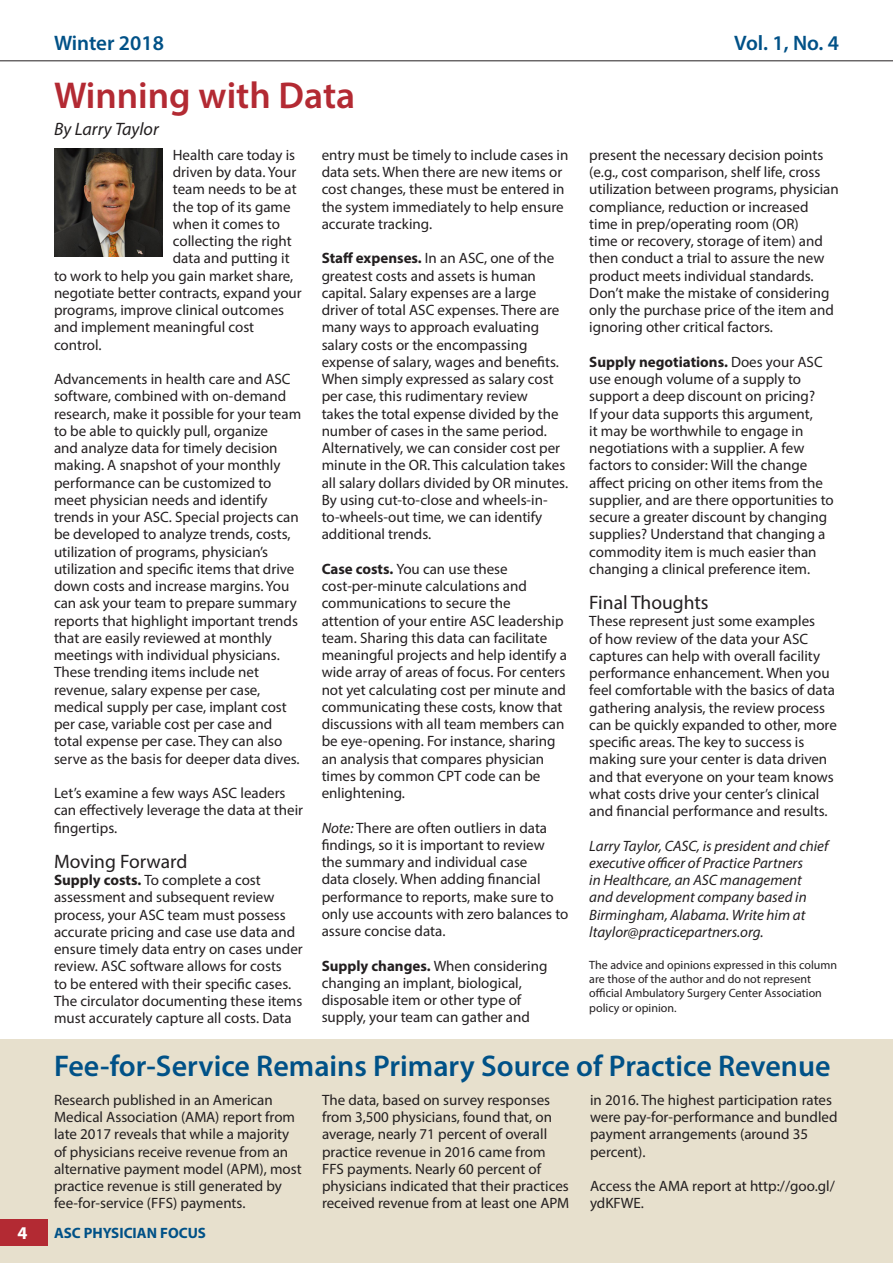
<style>
.page{position:relative;width:893px;height:1263px;background:#fff}
.page>*{position:absolute;margin:0;border:0;box-sizing:border-box;transform-origin:0 0}
.Head_1{font:600 37.5px "Myriad Pro";color:#b32a33}
.Head_2_reverse{font:600 30px "Myriad Pro";color:#005187}
.Subheading{font:600 21px "Myriad Pro";color:#005187}
.Head_2{font:19.5px "Myriad Pro";color:#231f20}
.Byline{font:italic 18px "Myriad Pro";color:#231f20}
.t1{font:700 18px "Myriad Pro";color:#fff}
.Body{font:15px/17.2px "Myriad Pro";color:#231f20}
.Body-2{font:italic 15px/17.2px "Myriad Pro";color:#231f20}
.t2{font:700 15px "Myriad Pro";color:#005187}
.Body-3{font:12px/14.4px "Myriad Pro";color:#231f20}
.s1{font-weight:700}
.s2{font-style:italic}
</style>
<div class="page">
<svg style="left:0;top:60px;width:893px;height:1px"></svg>
<div style="left:0;top:1040px;width:893px;height:223px;background:#e7e0cd"></div>
<div style="left:0;top:1219px;width:47px;height:26px;background:#b32a33"></div>
<img style="left:54px;top:149px;width:108px;height:108px">
<p class="Subheading" style="left:54px;top:29px;width:111px">Winter 2018</p>
<p class="Head_1" style="left:54px;top:71px;width:303px">Winning with Data</p>
<p class="Byline" style="left:54px;top:118px;width:106px">By Larry Taylor</p>
<p class="Body" style="left:173px;top:146px;width:124px">Health care today is</p>
<p class="Body" style="left:173px;top:163px;width:125px">driven by data. Your</p>
<p class="Body" style="left:173px;top:180px;width:125px">team needs to be at</p>
<p class="Body" style="left:173px;top:198px;width:119px">the top of its game</p>
<p class="Body" style="left:173px;top:215px;width:109px">when it comes to</p>
<p class="Body" style="left:173px;top:232px;width:120px">collecting the right</p>
<p class="Body" style="left:173px;top:249px;width:118px">data and putting it</p>
<p class="Body" style="left:54px;top:267px;width:241px">to work to help you gain market share,</p>
<p class="Body" style="left:54px;top:284px;width:249px">negotiate better contracts, expand your</p>
<p class="Body" style="left:54px;top:301px;width:232px">programs, improve clinical outcomes</p>
<p class="Body" style="left:54px;top:318px;width:202px">and implement meaningful cost</p>
<p class="Body" style="left:54px;top:336px;width:49px">control.</p>
<p class="Body" style="left:54px;top:370px;width:249px">Advancements in health care and ASC software, combined with on-demand research, make it possible for your team to be able to quickly pull, organize<br>and analyze data for timely decision making. A snapshot of your monthly performance can be customized to meet physician needs and identify trends in your ASC. Special projects can be developed to analyze trends, costs, utilization of programs, physician’s utilization and specific items that drive down costs and increase margins. You can ask your team to prepare summary reports that highlight important trends that are easily reviewed at monthly meetings with individual physicians.<br>These trending items include net revenue, salary expense per case, medical supply per case, implant cost per case, variable cost per case and total expense per case. They can also serve as the basis for deeper data dives.</p>
<p class="Body" style="left:54px;top:784px;width:251px">Let’s examine a few ways ASC leaders can effectively leverage the data at their fingertips.</p>
<p class="Head_2" style="left:54px;top:849px;width:135px">Moving Forward</p>
<p class="Body" style="left:54px;top:871px;width:250px"><span class="s1">Supply costs.</span> To complete a cost assessment and subsequent review process, your ASC team must possess accurate pricing and case use data and ensure timely data entry on cases under review. ASC software allows for costs<br>to be entered with their specific cases.<br>The circulator documenting these items must accurately capture all costs. Data</p>
<p class="Body" style="left:322px;top:146px;width:248px">entry must be timely to include cases in data sets. When there are new items or cost changes, these must be entered in the system immediately to help ensure accurate tracking.</p>
<p class="Body" style="left:322px;top:249px;width:248px"><span class="s1">Staff expenses.</span> In an ASC, one of the greatest costs and assets is human capital. Salary expenses are a large driver of total ASC expenses. There are many ways to approach evaluating salary costs or the encompassing expense of salary, wages and benefits.<br>When simply expressed as salary cost per case, this rudimentary review<br>takes the total expense divided by the number of cases in the same period.<br>Alternatively, we can consider cost per minute in the OR. This calculation takes all salary dollars divided by OR minutes.<br>By using cut-to-close and wheels-in&shy;to-wheels-out time, we can identify additional trends.</p>
<p class="Body" style="left:322px;top:560px;width:247px"><span class="s1">Case costs.</span> You can use these cost-per-minute calculations and communications to secure the attention of your entire ASC leadership team. Sharing this data can facilitate meaningful projects and help identify a wide array of areas of focus. For centers not yet calculating cost per minute and communicating these costs, know that discussions with all team members can be eye-opening. For instance, sharing an analysis that compares physician times by common CPT code can be enlightening.</p>
<p class="Body" style="left:322px;top:819px;width:248px"><span class="s2">Note:</span> There are often outliers in data findings, so it is important to review the summary and individual case<br>data closely. When adding financial performance to reports, make sure to only use accounts with zero balances to assure concise data.</p>
<p class="Body" style="left:322px;top:957px;width:227px"><span class="s1">Supply changes.</span> When considering changing an implant, biological, disposable item or other type of supply, your team can gather and</p>
<p class="Subheading" style="left:734px;top:29px;width:106px">Vol. 1, No. 4</p>
<p class="Body" style="left:589px;top:146px;width:251px">present the necessary decision points (e.g., cost comparison, shelf life, cross utilization between programs, physician compliance, reduction or increased time in prep/operating room (OR)<br>time or recovery, storage of item) and then conduct a trial to assure the new product meets individual standards.<br>Don’t make the mistake of considering only the purchase price of the item and ignoring other critical factors.</p>
<p class="Body" style="left:589px;top:353px;width:246px"><span class="s1">Supply negotiations.</span> Does your ASC use enough volume of a supply to support a deep discount on pricing?<br>If your data supports this argument,<br>it may be worthwhile to engage in negotiations with a supplier. A few factors to consider: Will the change affect pricing on other items from the supplier, and are there opportunities to secure a greater discount by changing supplies? Understand that changing a commodity item is much easier than changing a clinical preference item.</p>
<p class="Head_2" style="left:589px;top:590px;width:121px">Final Thoughts</p>
<p class="Body" style="left:589px;top:612px;width:249px">These represent just some examples<br>of how review of the data your ASC captures can help with overall facility performance enhancement. When you feel comfortable with the basics of data gathering analysis, the review process can be quickly expanded to other, more specific areas. The key to success is making sure your center is data driven and that everyone on your team knows what costs drive your center’s clinical and financial performance and results.</p>
<p class="Body-2" style="left:589px;top:837px;width:240px">Larry Taylor, CASC, is president and chief executive officer of Practice Partners<br>in Healthcare, an ASC management and development company based in Birmingham, Alabama. Write him at ltaylor@practicepartners.org.</p>
<p class="Body-3" style="left:589px;top:957px;width:249px">The advice and opinions expressed in this column are those of the author and do not represent official Ambulatory Surgery Center Association policy or opinion.</p>
<p class="Head_2_reverse" style="left:54px;top:1046px;width:778px">Fee-for-Service Remains Primary Source of Practice Revenue</p>
<p class="Body" style="left:54px;top:1091px;width:249px">Research published in an American Medical Association (AMA) report from late 2017 reveals that while a majority of physicians receive revenue from an alternative payment model (APM), most practice revenue is still generated by fee-for-service (FFS) payments.</p>
<p class="Body" style="left:322px;top:1091px;width:249px">The data, based on survey responses from 3,500 physicians, found that, on average, nearly 71 percent of overall practice revenue in 2016 came from FFS payments. Nearly 60 percent of physicians indicated that their practices received revenue from at least one APM</p>
<p class="Body" style="left:590px;top:1091px;width:249px">in 2016. The highest participation rates were pay-for-performance and bundled payment arrangements (around 35 percent).</p>
<p class="Body" style="left:590px;top:1177px;width:246px">Access the AMA report at http://goo.gl/ ydKFWE.</p>
<p class="t1" style="left:18px;top:1221px;width:11px">4</p>
<p class="t2" style="left:54px;top:1223px;width:153px">ASC PHYSICIAN FOCUS</p>
</div>
